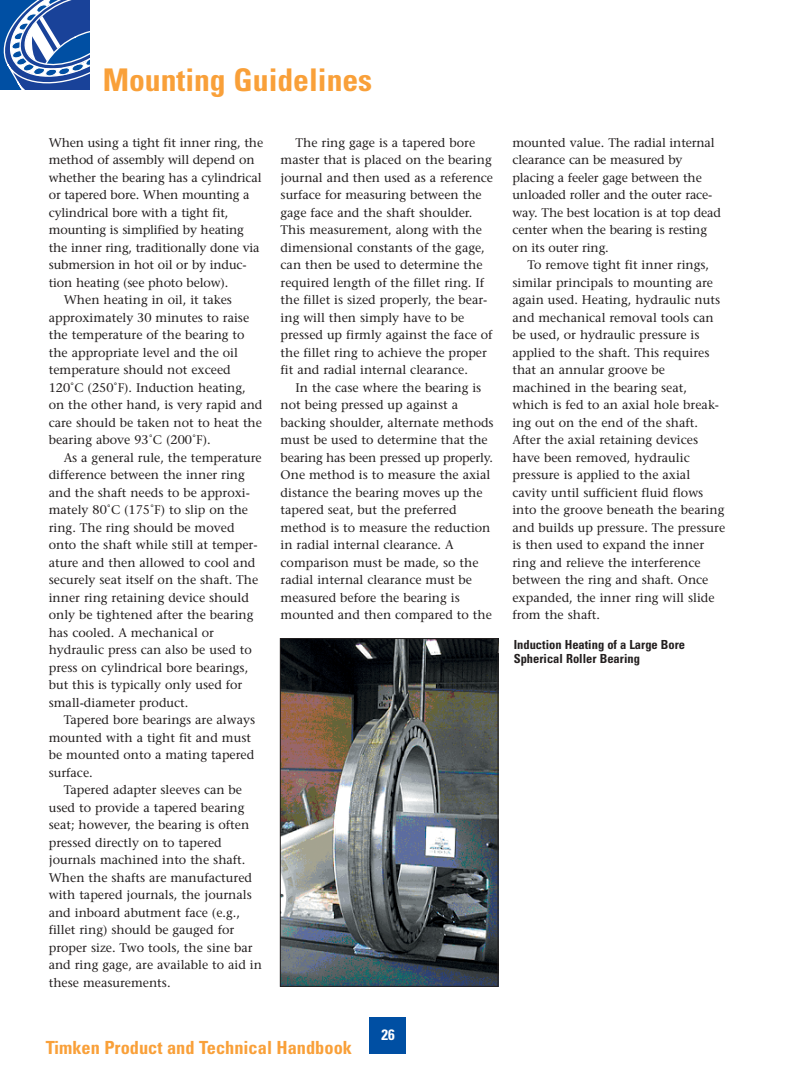
<style>
.page{position:relative;width:810px;height:1080px;background:#fff}
.page>*{position:absolute;margin:0;border:0;box-sizing:border-box;transform-origin:0 0}
.t1{font:700 condensed 31.25px "Univers";color:#f9a039}
.t2{font:700 condensed 18.12px "Univers";color:#f9a039}
.t3{font:700 condensed 15px "Univers";color:#fff}
.t4{font:12.5px/17.5px "Stone Serif";color:#231f1f}
.t5{font:700 condensed 12.5px/13.8px "Univers";color:#231f1f}
</style>
<div class="page">
<div style="left:370px;top:1017px;width:36px;height:36px;background:#004fa3"></div>
<svg style="left:0;top:0;width:90px;height:90px"></svg>
<img style="left:282px;top:640px;width:214px;height:345px">
<div style="left:280px;top:638px;width:218px;height:349px;border:1px solid #231f1f"></div>
<h1 class="t1" style="left:103px;top:68px;width:271px">Mounting Guidelines</h1>
<p class="t4" style="left:49px;top:135px;width:216px">When using a tight fit inner ring, the</p>
<p class="t4" style="left:49px;top:152px;width:207px">method of assembly will depend on</p>
<p class="t4" style="left:49px;top:170px;width:214px">whether the bearing has a cylindrical</p>
<p class="t4" style="left:49px;top:187px;width:202px">or tapered bore. When mounting a</p>
<p class="t4" style="left:49px;top:205px;width:181px">cylindrical bore with a tight fit,</p>
<p class="t4" style="left:49px;top:222px;width:197px">mounting is simplified by heating</p>
<p class="t4" style="left:49px;top:240px;width:212px">the inner ring, traditionally done via</p>
<p class="t4" style="left:49px;top:257px;width:199px">submersion in hot oil or by induc-</p>
<p class="t4" style="left:49px;top:275px;width:181px">tion heating (see photo below).</p>
<p class="t4" style="left:64px;top:292px;width:170px">When heating in oil, it takes</p>
<p class="t4" style="left:49px;top:310px;width:202px">approximately 30 minutes to raise</p>
<p class="t4" style="left:49px;top:327px;width:197px">the temperature of the bearing to</p>
<p class="t4" style="left:49px;top:345px;width:191px">the appropriate level and the oil</p>
<p class="t4" style="left:49px;top:362px;width:184px">temperature should not exceed</p>
<p class="t4" style="left:49px;top:380px;width:199px">120˚C (250˚F). Induction heating,</p>
<p class="t4" style="left:49px;top:397px;width:215px">on the other hand, is very rapid and</p>
<p class="t4" style="left:49px;top:415px;width:215px">care should be taken not to heat the</p>
<p class="t4" style="left:49px;top:432px;width:163px">bearing above 93˚C (200˚F).</p>
<p class="t4" style="left:64px;top:450px;width:199px">As a general rule, the temperature</p>
<p class="t4" style="left:49px;top:467px;width:198px">difference between the inner ring</p>
<p class="t4" style="left:49px;top:485px;width:203px">and the shaft needs to be approxi-</p>
<p class="t4" style="left:49px;top:502px;width:201px">mately 80˚C (175˚F) to slip on the</p>
<p class="t4" style="left:49px;top:520px;width:187px">ring. The ring should be moved</p>
<p class="t4" style="left:49px;top:537px;width:210px">onto the shaft while still at temper-</p>
<p class="t4" style="left:49px;top:555px;width:208px">ature and then allowed to cool and</p>
<p class="t4" style="left:49px;top:572px;width:211px">securely seat itself on the shaft. The</p>
<p class="t4" style="left:49px;top:590px;width:202px">inner ring retaining device should</p>
<p class="t4" style="left:49px;top:607px;width:206px">only be tightened after the bearing</p>
<p class="t4" style="left:49px;top:625px;width:167px">has cooled. A mechanical or</p>
<p class="t4" style="left:49px;top:642px;width:205px">hydraulic press can also be used to</p>
<p class="t4" style="left:49px;top:660px;width:201px">press on cylindrical bore bearings,</p>
<p class="t4" style="left:49px;top:677px;width:195px">but this is typically only used for</p>
<p class="t4" style="left:49px;top:695px;width:141px">small-diameter product.</p>
<p class="t4" style="left:64px;top:712px;width:193px">Tapered bore bearings are always</p>
<p class="t4" style="left:49px;top:730px;width:204px">mounted with a tight fit and must</p>
<p class="t4" style="left:49px;top:747px;width:207px">be mounted onto a mating tapered</p>
<p class="t4" style="left:49px;top:765px;width:46px">surface.</p>
<p class="t4" style="left:64px;top:782px;width:180px">Tapered adapter sleeves can be</p>
<p class="t4" style="left:49px;top:800px;width:197px">used to provide a tapered bearing</p>
<p class="t4" style="left:49px;top:817px;width:202px">seat; however, the bearing is often</p>
<p class="t4" style="left:49px;top:835px;width:175px">pressed directly on to tapered</p>
<p class="t4" style="left:49px;top:852px;width:198px">journals machined into the shaft.</p>
<p class="t4" style="left:49px;top:870px;width:205px">When the shafts are manufactured</p>
<p class="t4" style="left:49px;top:887px;width:205px">with tapered journals, the journals</p>
<p class="t4" style="left:49px;top:905px;width:193px">and inboard abutment face (e.g.,</p>
<p class="t4" style="left:49px;top:922px;width:187px">fillet ring) should be gauged for</p>
<p class="t4" style="left:49px;top:940px;width:206px">proper size. Two tools, the sine bar</p>
<p class="t4" style="left:49px;top:957px;width:215px">and ring gage, are available to aid in</p>
<p class="t4" style="left:49px;top:975px;width:123px">these measurements.</p>
<p class="t4" style="left:281px;top:135px;width:214px;text-indent:15px">The ring gage is a tapered bore master that is placed on the bearing journal and then used as a reference surface for measuring between the gage face and the shaft shoulder.<br>This measurement, along with the dimensional constants of the gage, can then be used to determine the required length of the fillet ring. If the fillet is sized properly, the bear&shy;ing will then simply have to be pressed up firmly against the face of the fillet ring to achieve the proper fit and radial internal clearance.</p>
<p class="t4" style="left:281px;top:380px;width:215px;text-indent:15px">In the case where the bearing is not being pressed up against a backing shoulder, alternate methods must be used to determine that the bearing has been pressed up properly.<br>One method is to measure the axial distance the bearing moves up the tapered seat, but the preferred method is to measure the reduction in radial internal clearance. A comparison must be made, so the radial internal clearance must be measured before the bearing is mounted and then compared to the</p>
<h2 class="t2" style="left:46px;top:1040px;width:308px">Timken Product and Technical Handbook</h2>
<p class="t3" style="left:381px;top:1029px;width:15px">26</p>
<p class="t4" style="left:512px;top:135px;width:210px">mounted value. The radial internal clearance can be measured by placing a feeler gage between the unloaded roller and the outer race&shy;way. The best location is at top dead center when the bearing is resting on its outer ring.</p>
<p class="t4" style="left:512px;top:257px;width:214px;text-indent:15px">To remove tight fit inner rings, similar principals to mounting are again used. Heating, hydraulic nuts and mechanical removal tools can be used, or hydraulic pressure is applied to the shaft. This requires that an annular groove be machined in the bearing seat, which is fed to an axial hole break&shy;ing out on the end of the shaft.<br>After the axial retaining devices have been removed, hydraulic pressure is applied to the axial cavity until sufficient fluid flows into the groove beneath the bearing and builds up pressure. The pressure is then used to expand the inner ring and relieve the interference between the ring and shaft. Once expanded, the inner ring will slide from the shaft.</p>
<p class="t5" style="left:514px;top:639px;width:173px">Induction Heating of a Large Bore<br>Spherical Roller Bearing</p>
</div>
